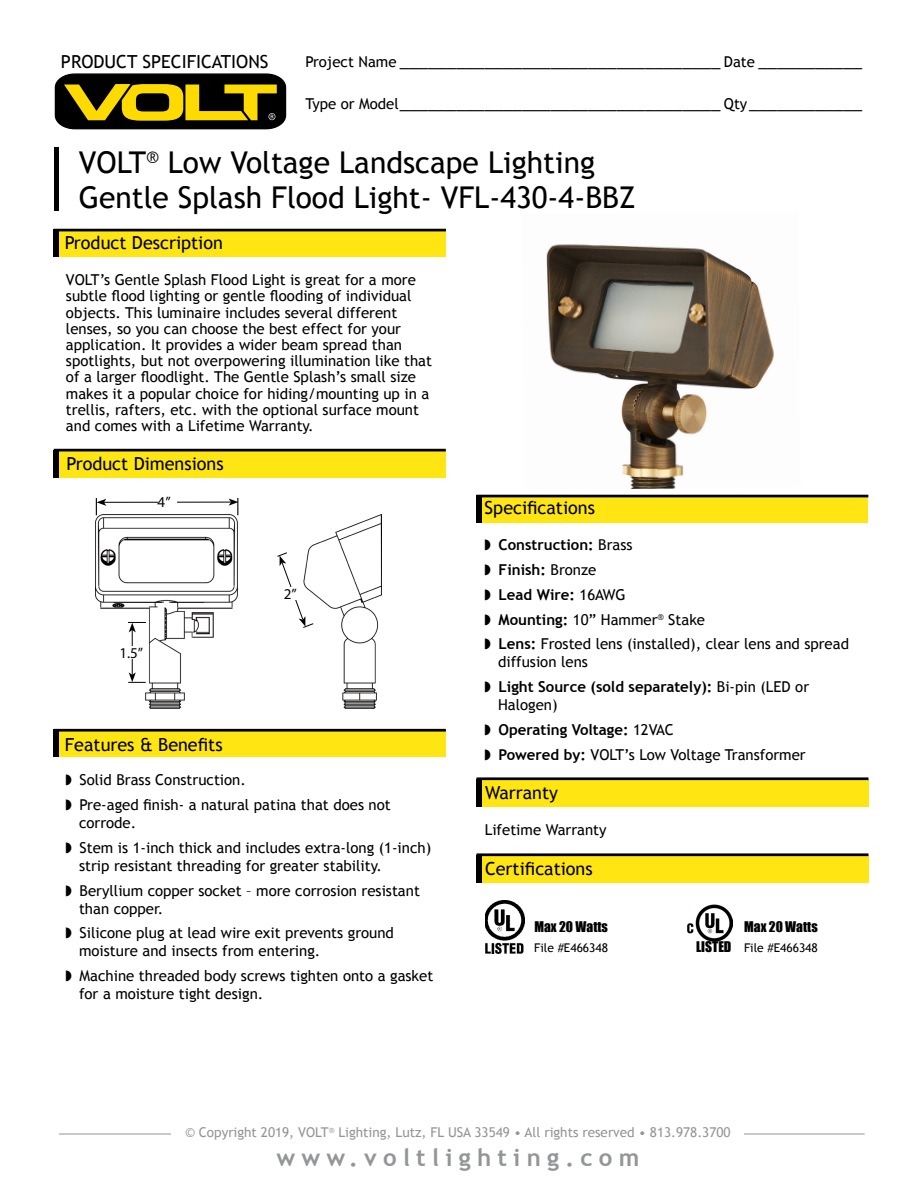
<style>
.page{position:relative;width:918px;height:1188px;background:#fff}
.page>*{position:absolute;margin:0;border:0;box-sizing:border-box;transform-origin:0 0}
.t1{font:30px/34.5px "Trebuchet MS";color:#000}
.t2{font:700 24px "Trebuchet MS";letter-spacing:.26em;color:#939598}
.t3{font:18px "Trebuchet MS";color:#000}
.t4{font:15px/24.8px "Trebuchet MS";color:#000}
.t5{font:700 15px/24.8px "Trebuchet MS";color:#000}
.t6{font:15px "Myriad Pro";color:#000}
.t7{font:13.5px "Trebuchet MS";color:#939598}
.t8{font:13.5px "Impact";color:#000}
.t9{font:12px "Trebuchet MS";color:#000}
.s1{font-size:15px}
.s2{font-weight:700}
.s3{font-weight:400}
.s4{font-family:"Impact";font-size:13.5px}
</style>
<div class="page">
<svg style="left:55px;top:73px;width:231px;height:56px;background:#584d06"></svg>
<hr style="left:59px;top:1134px;width:806px;height:1px;background:#939598">
<div style="left:172px;top:1111px;width:572px;height:70px;background:#fff"></div>
<img style="left:546px;top:244px;width:228px;height:245px">
<div style="left:59px;top:229px;width:387px;height:27px;background:#ffe512"></div>
<div style="left:54px;top:229px;width:5px;height:27px;background:#000"></div>
<div style="left:59px;top:729px;width:387px;height:28px;background:#ffe512"></div>
<div style="left:54px;top:729px;width:5px;height:28px;background:#000"></div>
<div style="left:54px;top:147px;width:5px;height:64px;background:#000"></div>
<div style="left:54px;top:229px;width:392px;height:2px;border:2px solid #000"></div>
<div style="left:54px;top:729px;width:392px;height:3px;border:2px solid #000"></div>
<div style="left:59px;top:450px;width:387px;height:28px;background:#ffe512"></div>
<div style="left:54px;top:450px;width:5px;height:28px;background:#000"></div>
<div style="left:54px;top:449px;width:392px;height:2px;border:2px solid #000"></div>
<div style="left:482px;top:495px;width:386px;height:27px;background:#ffe512"></div>
<div style="left:476px;top:495px;width:6px;height:27px;background:#000"></div>
<div style="left:476px;top:495px;width:392px;height:2px;border:2px solid #000"></div>
<div style="left:482px;top:779px;width:386px;height:27px;background:#ffe512"></div>
<div style="left:476px;top:779px;width:6px;height:27px;background:#000"></div>
<div style="left:476px;top:777px;width:392px;height:3px;border:2px solid #000"></div>
<img style="left:96px;top:515px;width:286px;height:194px">
<hr style="left:132px;top:630px;width:1px;height:45px;background:#000">
<hr style="left:104px;top:502px;width:127px;height:1px;background:#000">
<div style="left:158px;top:495px;width:19px;height:14px;background:#fff"></div>
<div style="left:119px;top:646px;width:26px;height:13px;background:#fff"></div>
<svg style="left:128px;top:672px;width:18px;height:11px"></svg>
<svg style="left:128px;top:622px;width:18px;height:10px"></svg>
<svg style="left:276px;top:552px;width:38px;height:77px"></svg>
<svg style="left:96px;top:498px;width:10px;height:17px"></svg>
<svg style="left:229px;top:498px;width:9px;height:17px"></svg>
<div style="left:482px;top:855px;width:386px;height:27px;background:#ffe512"></div>
<div style="left:476px;top:855px;width:6px;height:27px;background:#000"></div>
<img style="left:485px;top:901px;width:39px;height:52px">
<div style="left:476px;top:853px;width:392px;height:3px;border:2px solid #000"></div>
<img style="left:687px;top:904px;width:45px;height:38px">
<p class="t3" style="left:61px;top:51px;width:209px">PRODUCT SPECIFICATIONS</p>
<p class="t3" style="left:305px;top:50px;width:558px"><span class="s1">Project Name</span> __________________________________ <span class="s1">Date</span> ___________</p>
<p class="t3" style="left:305px;top:92px;width:558px"><span class="s1">Type or Model</span>__________________________________ <span class="s1">Qty</span>____________</p>
<h1 class="t1" style="left:79px;top:146px;width:558px">VOLT<sup>®</sup> Low Voltage Landscape Lighting<br>Gentle Splash Flood Light- VFL-430-4-BBZ</h1>
<p class="t3" style="left:65px;top:232px;width:160px">Product Description</p>
<p class="t4" style="left:66px;top:272px;width:368px;line-height:16.2px">VOLT’s Gentle Splash Flood Light is great for a more subtle flood lighting or gentle flooding of individual objects. This luminaire includes several different lenses, so you can choose the best effect for your application. It provides a wider beam spread than spotlights, but not overpowering illumination like that of a larger floodlight. The Gentle Splash’s small size makes it a popular choice for hiding/mounting up in a trellis, rafters, etc. with the optional surface mount and comes with a Lifetime Warranty.</p>
<p class="t3" style="left:67px;top:453px;width:159px">Product Dimensions</p>
<p class="t6" style="left:158px;top:493px;width:15px">4”</p>
<p class="t6" style="left:119px;top:643px;width:25px">1.5”</p>
<p class="t3" style="left:65px;top:734px;width:159px">Features &amp; Benefits</p>
<p class="t6" style="left:284px;top:584px;width:15px">2”</p>
<p class="t4" style="left:66px;top:768px;width:327px">◗ Solid Brass Construction.<br>◗ Pre-aged finish- a natural patina that does not</p>
<p class="t4" style="left:66px;top:811px;width:367px;text-indent:14px">corrode.<br>◗ Stem is 1-inch thick and includes extra-long (1-inch)</p>
<p class="t4" style="left:66px;top:853px;width:356px;text-indent:14px">strip resistant threading for greater stability.<br>◗ Beryllium copper socket – more corrosion resistant</p>
<p class="t4" style="left:66px;top:896px;width:330px;text-indent:14px">than copper.<br>◗ Silicone plug at lead wire exit prevents ground</p>
<p class="t4" style="left:66px;top:939px;width:369px;text-indent:14px">moisture and insects from entering.<br>◗ Machine threaded body screws tighten onto a gasket</p>
<p class="t4" style="left:79px;top:982px;width:186px">for a moisture tight design.</p>
<p class="t3" style="left:485px;top:497px;width:112px">Specifications</p>
<p class="t4" style="left:485px;top:533px;width:366px">◗ <span class="s2">Construction:</span> Brass<br>◗ <span class="s2">Finish:</span> Bronze<br>◗ <span class="s2">Lead Wire:</span> 16AWG<br>◗ <span class="s2">Mounting:</span> 10” Hammer<sup>®</sup> Stake<br>◗ <span class="s2">Lens:</span> Frosted lens (installed), clear lens and spread</p>
<p class="t5" style="left:485px;top:650px;width:326px;text-indent:14px"><span class="s3">diffusion lens<br></span>◗ Light Source (sold separately): <span class="s3">Bi-pin (LED or</span></p>
<p class="t4" style="left:485px;top:693px;width:323px;text-indent:14px">Halogen)<br>◗ <span class="s2">Operating Voltage:</span> 12VAC<br>◗ <span class="s2">Powered by:</span> VOLT’s Low Voltage Transformer</p>
<p class="t3" style="left:485px;top:782px;width:75px">Warranty</p>
<p class="t4" style="left:485px;top:817px;width:123px">Lifetime Warranty</p>
<p class="t3" style="left:485px;top:858px;width:109px">Certifications</p>
<p class="t8" style="left:534px;top:916px;width:75px">Max 20 Watts</p>
<p class="t8" style="left:744px;top:916px;width:75px">Max 20 Watts</p>
<p class="t9" style="left:534px;top:940px;width:75px">File #E466348</p>
<p class="t9" style="left:696px;top:940px;width:123px"><span class="s4">LISTED</span> File #E466348</p>
<p class="t7" style="left:185px;top:1124px;width:547px">© Copyright 2019, VOLT<sup>®</sup> Lighting, Lutz, FL USA 33549 • All rights reserved • 813.978.3700</p>
<h2 class="t2" style="left:276px;top:1142px;width:364px">www.voltlighting.com</h2>
</div>
